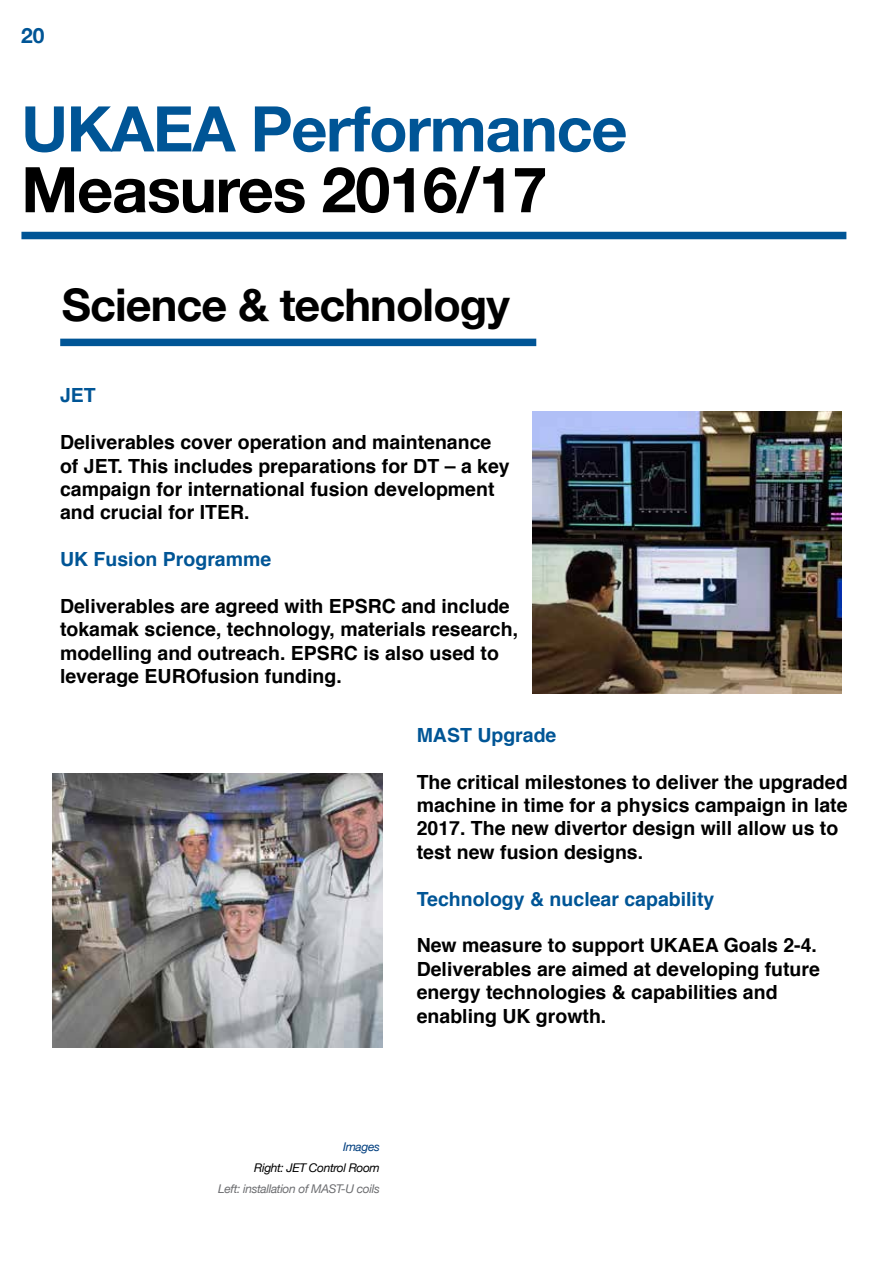
<style>
.page{position:relative;width:893px;height:1263px;background:#fff}
.page>*{position:absolute;margin:0;border:0;box-sizing:border-box;transform-origin:0 0}
.t1{font:700 63px "Helvetica Neue";letter-spacing:-.02em;color:#005596}
.t2{font:700 63px "Helvetica Neue";letter-spacing:-.02em;color:#000}
.t3{font:700 45px "Helvetica Neue";letter-spacing:-.02em;color:#000}
.t4{font:700 21px "Helvetica Neue";color:#005596}
.t5{font:700 19.5px/23.4px "Helvetica";color:#000}
.t6{font:700 19.5px "Helvetica";color:#005596}
.t7{font:italic 12px "Helvetica Neue";letter-spacing:-.03em;color:#6d6e71}
.t8{font:italic 12px "Helvetica Neue";letter-spacing:-.03em;color:#000}
.t9{font:italic 12px "Helvetica Neue";letter-spacing:-.03em;color:#003e7e}
</style>
<div class="page">
<img style="left:533px;top:411px;width:309px;height:282px">
<img style="left:52px;top:774px;width:331px;height:274px">
<div style="left:21px;top:232px;width:825px;height:7px;background:#005596"></div>
<div style="left:60px;top:339px;width:476px;height:7px;background:#005596"></div>
<p class="t4" style="left:21px;top:19px;width:25px">20</p>
<h1 class="t1" style="left:21px;top:80px;width:608px">UKAEA Performance</h1>
<h1 class="t2" style="left:21px;top:140px;width:528px">Measures 2016/17</h1>
<h2 class="t3" style="left:62px;top:270px;width:449px">Science &amp; technology</h2>
<p class="t6" style="left:60px;top:380px;width:37px">JET</p>
<p class="t5" style="left:60px;top:431px;width:451px">Deliverables cover operation and maintenance of JET. This includes preparations for DT – a key campaign for international fusion development and crucial for ITER.</p>
<p class="t6" style="left:60px;top:543px;width:213px">UK Fusion Programme</p>
<p class="t5" style="left:60px;top:595px;width:460px">Deliverables are agreed with EPSRC and include tokamak science, technology, materials research, modelling and outreach. EPSRC is also used to leverage EUROfusion funding.</p>
<p class="t6" style="left:417px;top:719px;width:141px">MAST Upgrade</p>
<p class="t5" style="left:417px;top:770px;width:432px">The critical milestones to deliver the upgraded machine in time for a physics campaign in late 2017. The new divertor design will allow us to test new fusion designs.</p>
<p class="t6" style="left:417px;top:883px;width:299px">Technology &amp; nuclear capability</p>
<p class="t5" style="left:417px;top:934px;width:405px">New measure to support UKAEA Goals 2-4.<br>Deliverables are aimed at developing future energy technologies &amp; capabilities and enabling UK growth.</p>
<p class="t9" style="left:343px;top:1138px;width:38px">Images</p>
<p class="t8" style="left:254px;top:1159px;width:127px">Right: JET Control Room</p>
<p class="t7" style="left:218px;top:1180px;width:163px">Left: installation of MAST-U coils</p>
</div>
